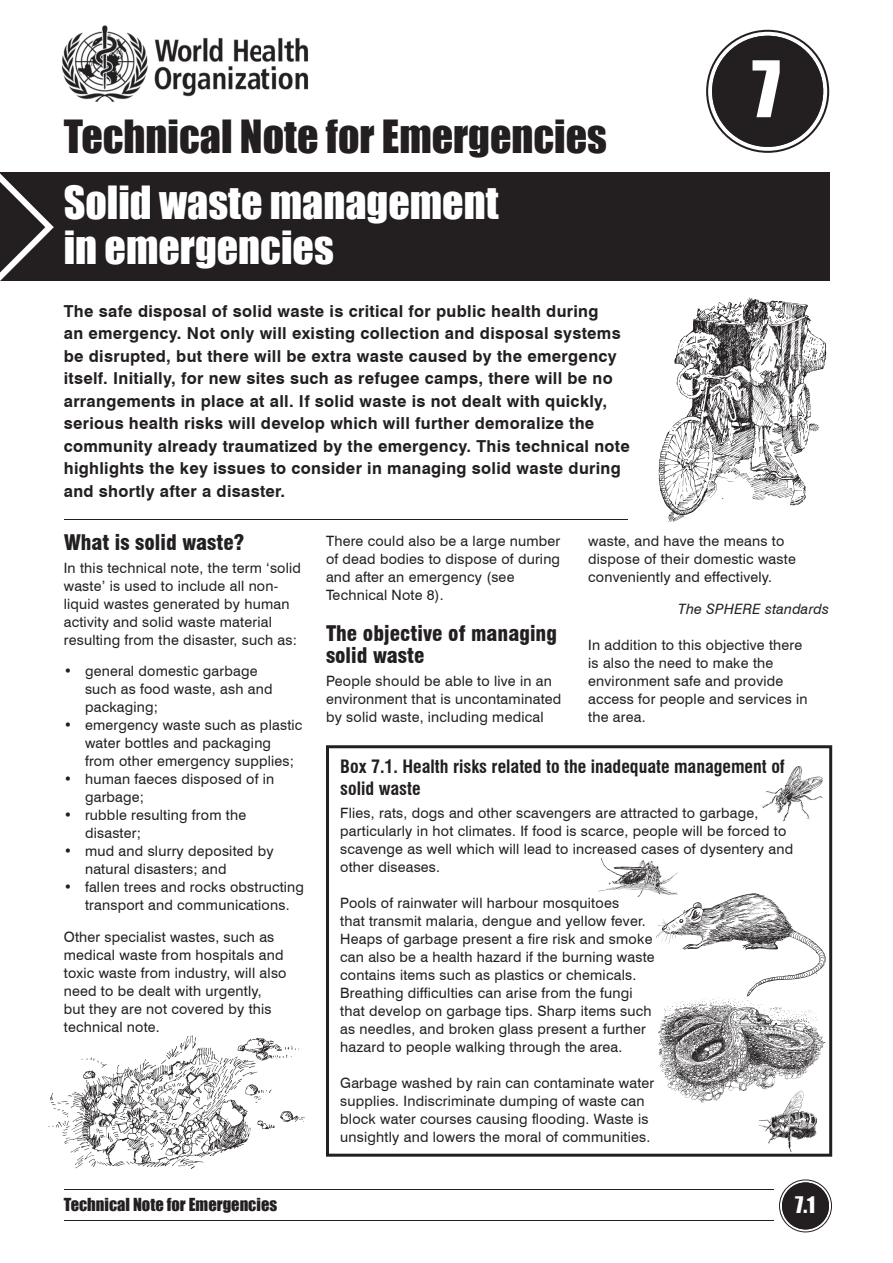
<style>
.page{position:relative;width:893px;height:1263px;background:#fff}
.page>*{position:absolute;margin:0;border:0;box-sizing:border-box;transform-origin:0 0}
.t1{font:72px "Impact";color:#fff}
.t2{font:42px/45px "Impact";color:#fff}
.t3{font:42px "Impact";color:#231f20}
.t4{font:900 condensed 21px/22.5px "Swiss 721 BT";color:#231f20}
.t5{font:21px "Impact";color:#fff}
.t6{font:700 condensed 18px/22.5px "Swiss 721 BT";color:#231f20}
.t7{font:700 16.5px/22.5px "Swiss 721 BT";letter-spacing:.02em;color:#231f20}
.t8{font:16.5px "Impact";color:#231f20}
.t9{font:14.25px/18px "Swiss 721 BT";letter-spacing:.015em;color:#231f20}
.t10{font:italic 14.25px "Swiss 721 BT";letter-spacing:.015em;color:#231f20}
</style>
<div class="page">
<hr style="left:64px;top:1189px;width:709px;height:1px;background:#231f20">
<hr style="left:64px;top:1220px;width:709px;height:1px;background:#231f20">
<div style="left:0;top:172px;width:829px;height:109px;background:#231f20"></div>
<img style="left:61px;top:25px;width:248px;height:78px">
<svg style="left:706px;top:30px;width:123px;height:123px"></svg>
<svg style="left:779px;top:1179px;width:53px;height:53px"></svg>
<svg style="left:0;top:173px;width:54px;height:108px"></svg>
<hr style="left:64px;top:519px;width:563px;height:1px;background:#231f20">
<img style="left:658px;top:297px;width:169px;height:225px">
<svg style="left:326px;top:745px;width:506px;height:412px"></svg>
<img style="left:659px;top:1008px;width:168px;height:100px">
<img style="left:656px;top:887px;width:177px;height:121px">
<img style="left:760px;top:763px;width:68px;height:62px">
<img style="left:755px;top:1089px;width:66px;height:67px">
<img style="left:591px;top:849px;width:96px;height:57px">
<img style="left:48px;top:1035px;width:257px;height:134px">
<h2 class="t3" style="left:64px;top:104px;width:545px">Technical Note for Emergencies</h2>
<h2 class="t2" style="left:64px;top:179px;width:436px">Solid waste management in emergencies</h2>
<h1 class="t1" style="left:752px;top:33px;width:30px">7</h1>
<p class="t7" style="left:64px;top:299px;width:568px">The safe disposal of solid waste is critical for public health during<br>an emergency. Not only will existing collection and disposal systems be disrupted, but there will be extra waste caused by the emergency itself. Initially, for new sites such as refugee camps, there will be no arrangements in place at all. If solid waste is not dealt with quickly, serious health risks will develop which will further demoralize the community already traumatized by the emergency. This technical note highlights the key issues to consider in managing solid waste during and shortly after a disaster.</p>
<h3 class="t4" style="left:64px;top:531px;width:182px">What is solid waste?</h3>
<p class="t9" style="left:64px;top:558px;width:239px">In this technical note, the term ‘solid waste’ is used to include all non&shy;liquid wastes generated by human activity and solid waste material resulting from the disaster, such as:</p>
<p class="t9" style="left:85px;top:662px;width:189px;text-indent:-21px">• general domestic garbage such as food waste, ash and packaging;</p>
<p class="t9" style="left:85px;top:716px;width:219px;text-indent:-21px">• emergency waste such as plastic water bottles and packaging from other emergency supplies;</p>
<p class="t9" style="left:85px;top:770px;width:191px;text-indent:-21px">• human faeces disposed of in garbage;</p>
<p class="t9" style="left:85px;top:806px;width:163px;text-indent:-21px">• rubble resulting from the disaster;</p>
<p class="t9" style="left:85px;top:842px;width:190px;text-indent:-21px">• mud and slurry deposited by natural disasters; and</p>
<p class="t9" style="left:64px;top:878px;width:242px;text-align:center">• fallen trees and rocks obstructing transport and communications.</p>
<p class="t9" style="left:64px;top:927px;width:224px">Other specialist wastes, such as medical waste from hospitals and toxic waste from industry, will also need to be dealt with urgently,<br>but they are not covered by this technical note.</p>
<p class="t9" style="left:588px;top:532px;width:209px">waste, and have the means to dispose of their domestic waste conveniently and effectively.</p>
<p class="t10" style="left:678px;top:600px;width:153px">The SPHERE standards</p>
<p class="t9" style="left:588px;top:636px;width:221px">In addition to this objective there is also the need to make the environment safe and provide access for people and services in the area.</p>
<p class="t9" style="left:326px;top:532px;width:236px">There could also be a large number of dead bodies to dispose of during and after an emergency (see<br>Technical Note 8).</p>
<h3 class="t4" style="left:326px;top:622px;width:233px">The objective of managing solid waste</h3>
<p class="t9" style="left:326px;top:672px;width:237px">People should be able to live in an environment that is uncontaminated by solid waste, including medical</p>
<p class="t6" style="left:340px;top:755px;width:446px">Box 7.1. Health risks related to the inadequate management of solid waste</p>
<p class="t9" style="left:340px;top:803px;width:454px">Flies, rats, dogs and other scavengers are attracted to garbage, particularly in hot climates. If food is scarce, people will be forced to scavenge as well which will lead to increased cases of dysentery and other diseases.</p>
<p class="t9" style="left:340px;top:893px;width:316px">Pools of rainwater will harbour mosquitoes<br>that transmit malaria, dengue and yellow fever.<br>Heaps of garbage present a fire risk and smoke can also be a health hazard if the burning waste contains items such as plastics or chemicals.<br>Breathing difficulties can arise from the fungi that develop on garbage tips. Sharp items such as needles, and broken glass present a further hazard to people walking through the area.</p>
<p class="t9" style="left:340px;top:1073px;width:316px">Garbage washed by rain can contaminate water supplies. Indiscriminate dumping of waste can block water courses causing flooding. Waste is unsightly and lowers the moral of communities.</p>
<p class="t8" style="left:64px;top:1191px;width:215px">Technical Note for Emergencies</p>
<h3 class="t5" style="left:795px;top:1189px;width:22px">7.1</h3>
</div>
